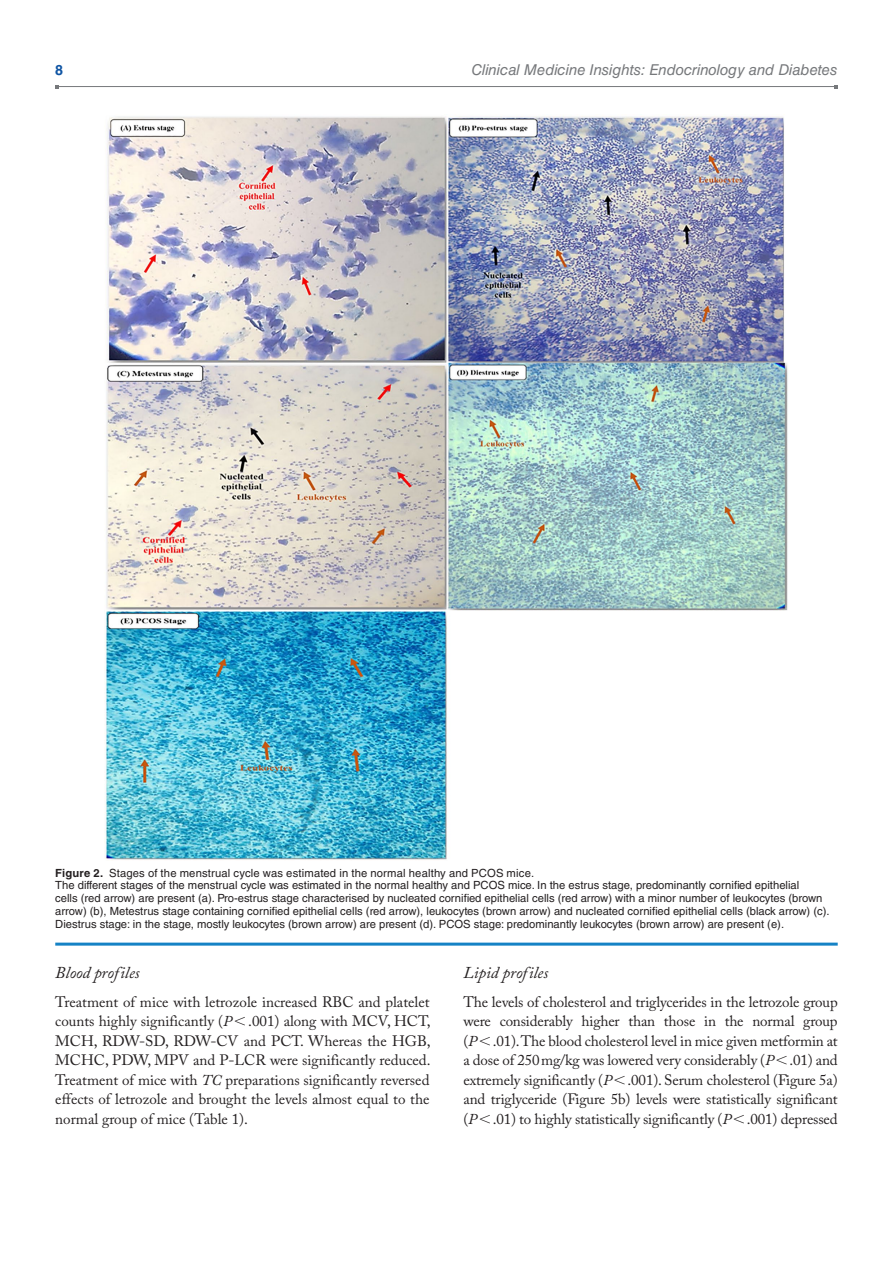
<style>
.page{position:relative;width:893px;height:1263px;background:#fff}
.page>*{position:absolute;margin:0;border:0;box-sizing:border-box;transform-origin:0 0}
.t1{font:italic 16.5px "Adobe Caslon Pro";color:#231f20}
.t2{font:15px/19.5px "Adobe Caslon Pro";color:#231f20;text-align:justify}
.t3{font:italic 15px "Helvetica LT Std";letter-spacing:-.005em;color:#76787b}
.t4{font:700 14.25px "Helvetica LT Std";color:#1055a4}
.t5{font:11.25px/12.8px "Helvetica LT Std";color:#231f20}
.s1{font-weight:700}
.s2{font-style:italic}
</style>
<div class="page">
<hr style="left:57px;top:86px;width:779px;height:1px;background:#76787b">
<hr style="left:55px;top:943px;width:783px;height:3px;background:#1582c5">
<img style="left:104px;top:116px;width:684px;height:744px">
<p class="t4" style="left:55px;top:61px;width:9px">8</p>
<p class="t3" style="left:471px;top:61px;width:368px">Clinical Medicine Insights: Endocrinology and Diabetes</p>
<p class="t5" style="left:55px;top:866px;width:776px"><span class="s1">Figure 2.</span> Stages of the menstrual cycle was estimated in the normal healthy and PCOS mice.<br>The different stages of the menstrual cycle was estimated in the normal healthy and PCOS mice. In the estrus stage, predominantly cornified epithelial<br>cells (red arrow) are present (a). Pro-estrus stage characterised by nucleated cornified epithelial cells (red arrow) with a minor number of leukocytes (brown arrow) (b), Metestrus stage containing cornified epithelial cells (red arrow), leukocytes (brown arrow) and nucleated cornified epithelial cells (black arrow) (c).<br>Diestrus stage: in the stage, mostly leukocytes (brown arrow) are present (d). PCOS stage: predominantly leukocytes (brown arrow) are present (e).</p>
<p class="t1" style="left:55px;top:963px;width:86px">Blood profiles</p>
<p class="t2" style="left:55px;top:992px;width:377px">Treatment of mice with letrozole increased RBC and platelet counts highly significantly (<span class="s2">P</span> .001) along with MCV, HCT, MCH, RDW-SD, RDW-CV and PCT. Whereas the HGB, MCHC, PDW, MPV and P-LCR were significantly reduced.<br>Treatment of mice with <span class="s2">TC</span> preparations significantly reversed effects of letrozole and brought the levels almost equal to the normal group of mice (Table 1).</p>
<p class="t1" style="left:463px;top:963px;width:86px">Lipid profiles</p>
<p class="t2" style="left:463px;top:992px;width:376px">The levels of cholesterol and triglycerides in the letrozole group were considerably higher than those in the normal group (<span class="s2">P</span> .01). The blood cholesterol level in mice given metformin at a dose of 250mg/kg was lowered very considerably (<span class="s2">P</span> .01) and extremely significantly (<span class="s2">P</span> .001). Serum cholesterol (Figure 5a) and triglyceride (Figure 5b) levels were statistically significant (<span class="s2">P</span> .01) to highly statistically significantly (<span class="s2">P</span> .001) depressed</p>
</div>
